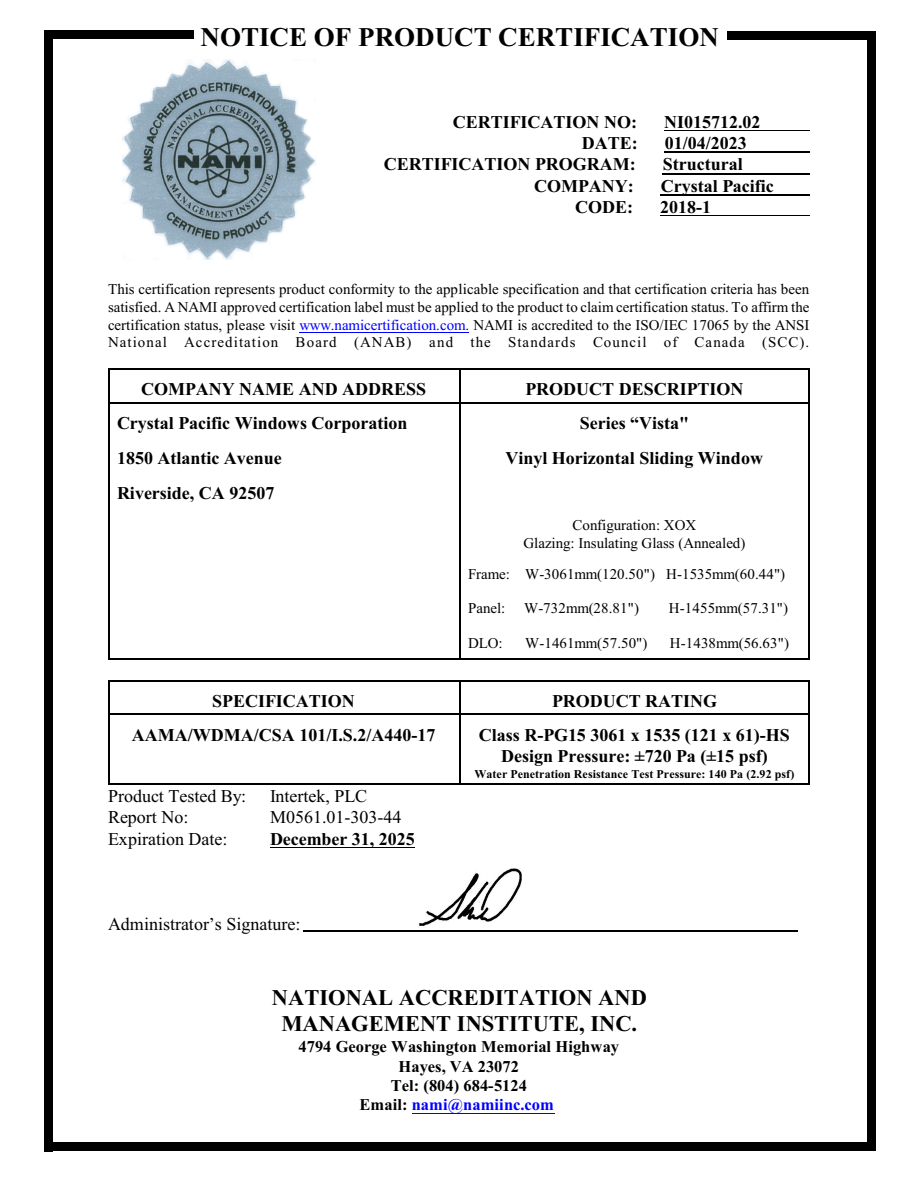
<style>
.page{position:relative;width:918px;height:1188px;background:#fff}
.page>*{position:absolute;margin:0;border:0;box-sizing:border-box;transform-origin:0 0}
.t1{font:700 27px "Times New Roman";color:#000}
.t2{font:700 22.5px/26.2px "Times New Roman";color:#000;text-align:center}
.t3{font:700 18px/21.3px "Times New Roman";color:#000;text-align:center}
.t4{font:18px "Times New Roman";color:#000}
.t5{font:700 16.5px/19.5px "Times New Roman";color:#000;text-align:center}
.t6{font:15px/17.7px "Times New Roman";letter-spacing:.005em;color:#000;text-align:justify}
.t7{font:700 12px "Times New Roman";letter-spacing:.005em;color:#000}
.s1{color:#00f}
</style>
<div class="page">
<hr style="left:108px;top:369px;width:351px;height:1px;background:#000">
<hr style="left:108px;top:370px;width:1px;height:33px;background:#000">
<hr style="left:108px;top:402px;width:351px;height:1px;background:#000">
<hr style="left:809px;top:369px;width:1px;height:34px;background:#000">
<hr style="left:459px;top:369px;width:351px;height:1px;background:#000">
<hr style="left:459px;top:370px;width:1px;height:33px;background:#000">
<hr style="left:459px;top:402px;width:349px;height:1px;background:#000">
<hr style="left:108px;top:403px;width:1px;height:35px;background:#000">
<hr style="left:809px;top:403px;width:1px;height:35px;background:#000">
<hr style="left:459px;top:403px;width:1px;height:35px;background:#000">
<hr style="left:108px;top:438px;width:1px;height:34px;background:#000">
<hr style="left:809px;top:438px;width:1px;height:34px;background:#000">
<hr style="left:459px;top:438px;width:1px;height:34px;background:#000">
<hr style="left:108px;top:472px;width:1px;height:35px;background:#000">
<hr style="left:809px;top:472px;width:1px;height:35px;background:#000">
<hr style="left:459px;top:472px;width:1px;height:35px;background:#000">
<hr style="left:108px;top:507px;width:1px;height:48px;background:#000">
<hr style="left:809px;top:507px;width:1px;height:48px;background:#000">
<hr style="left:459px;top:507px;width:1px;height:48px;background:#000">
<hr style="left:108px;top:556px;width:1px;height:34px;background:#000">
<hr style="left:809px;top:556px;width:1px;height:34px;background:#000">
<hr style="left:459px;top:556px;width:1px;height:34px;background:#000">
<hr style="left:108px;top:590px;width:1px;height:35px;background:#000">
<hr style="left:809px;top:590px;width:1px;height:35px;background:#000">
<hr style="left:459px;top:590px;width:1px;height:35px;background:#000">
<hr style="left:108px;top:658px;width:351px;height:1px;background:#000">
<hr style="left:108px;top:625px;width:1px;height:33px;background:#000">
<hr style="left:809px;top:625px;width:1px;height:34px;background:#000">
<hr style="left:459px;top:658px;width:351px;height:1px;background:#000">
<hr style="left:459px;top:625px;width:1px;height:33px;background:#000">
<hr style="left:108px;top:681px;width:351px;height:1px;background:#000">
<hr style="left:108px;top:682px;width:1px;height:33px;background:#000">
<hr style="left:108px;top:714px;width:351px;height:1px;background:#000">
<hr style="left:809px;top:681px;width:1px;height:34px;background:#000">
<hr style="left:459px;top:681px;width:351px;height:1px;background:#000">
<hr style="left:459px;top:682px;width:1px;height:33px;background:#000">
<hr style="left:459px;top:714px;width:349px;height:1px;background:#000">
<hr style="left:108px;top:784px;width:351px;height:1px;background:#000">
<hr style="left:108px;top:715px;width:1px;height:69px;background:#000">
<hr style="left:809px;top:715px;width:1px;height:70px;background:#000">
<hr style="left:459px;top:784px;width:351px;height:1px;background:#000">
<hr style="left:459px;top:715px;width:1px;height:69px;background:#000">
<hr style="left:664px;top:130px;width:146px;height:1px;background:#000">
<hr style="left:665px;top:152px;width:145px;height:1px;background:#000">
<hr style="left:663px;top:173px;width:147px;height:1px;background:#000">
<hr style="left:661px;top:194px;width:149px;height:1px;background:#000">
<hr style="left:660px;top:215px;width:150px;height:1px;background:#000">
<hr style="left:300px;top:332px;width:169px;height:1px;background:#00f">
<hr style="left:270px;top:847px;width:145px;height:1px;background:#000">
<hr style="left:412px;top:1113px;width:142px;height:1px;background:#00f">
<div style="left:867px;top:32px;width:8px;height:1119px;background:#000"></div>
<div style="left:728px;top:32px;width:147px;height:8px;background:#000"></div>
<div style="left:44px;top:31px;width:9px;height:1120px;background:#000"></div>
<div style="left:44px;top:30px;width:150px;height:9px;background:#000"></div>
<hr style="left:303px;top:930px;width:495px;height:2px;background:#000">
<div style="left:44px;top:1142px;width:831px;height:9px;background:#000"></div>
<img style="left:122px;top:60px;width:194px;height:199px">
<img style="left:419px;top:868px;width:103px;height:58px">
<h1 class="t1" style="left:201px;top:28px;width:520px">NOTICE OF PRODUCT CERTIFICATION</h1>
<p class="t3" style="left:453px;top:113px;width:186px">CERTIFICATION NO:</p>
<p class="t3" style="left:664px;top:113px;width:98px">NI015712.02</p>
<p class="t3" style="left:582px;top:134px;width:57px">DATE:</p>
<p class="t3" style="left:665px;top:134px;width:84px">01/04/2023</p>
<p class="t3" style="left:384px;top:155px;width:254px">CERTIFICATION PROGRAM:</p>
<p class="t3" style="left:663px;top:155px;width:81px">Structural</p>
<p class="t3" style="left:534px;top:177px;width:101px">COMPANY:</p>
<p class="t3" style="left:661px;top:177px;width:115px">Crystal Pacific</p>
<p class="t3" style="left:575px;top:198px;width:59px">CODE:</p>
<p class="t3" style="left:660px;top:198px;width:52px">2018-1</p>
<p class="t6" style="left:108px;top:282px;width:703px">This certification represents product conformity to the applicable specification and that certification criteria has been satisfied. A NAMI approved certification label must be applied to the product to claim certification status. To affirm the certification status, please visit <span class="s1">www.namicertification.com.</span> NAMI is accredited to the ISO/IEC 17065 by the ANSI National Accreditation Board (ANAB) and the Standards Council of Canada (SCC).</p>
<p class="t3" style="left:141px;top:380px;width:287px">COMPANY NAME AND ADDRESS</p>
<p class="t3" style="left:525px;top:380px;width:220px">PRODUCT DESCRIPTION</p>
<p class="t3" style="left:117px;top:415px;width:292px">Crystal Pacific Windows Corporation</p>
<p class="t3" style="left:580px;top:415px;width:111px">Series “Vista"</p>
<p class="t3" style="left:117px;top:449px;width:166px">1850 Atlantic Avenue</p>
<p class="t3" style="left:505px;top:449px;width:259px">Vinyl Horizontal Sliding Window</p>
<p class="t3" style="left:117px;top:484px;width:159px">Riverside, CA 92507</p>
<p class="t6" style="left:523px;top:517px;width:224px;text-align:center">Configuration: XOX<br>Glazing: Insulating Glass (Annealed)</p>
<p class="t6" style="left:468px;top:566px;width:319px">Frame: W-3061mm(120.50") H-1535mm(60.44")</p>
<p class="t6" style="left:468px;top:601px;width:173px">Panel: W-732mm(28.81")</p>
<p class="t6" style="left:669px;top:601px;width:121px">H-1455mm(57.31")</p>
<p class="t6" style="left:468px;top:635px;width:36px">DLO:</p>
<p class="t6" style="left:525px;top:635px;width:124px">W-1461mm(57.50")</p>
<p class="t6" style="left:670px;top:635px;width:121px">H-1438mm(56.63")</p>
<p class="t3" style="left:212px;top:692px;width:144px">SPECIFICATION</p>
<p class="t3" style="left:552px;top:692px;width:167px">PRODUCT RATING</p>
<p class="t3" style="left:132px;top:726px;width:305px">AAMA/WDMA/CSA 101/I.S.2/A440-17</p>
<p class="t3" style="left:479px;top:726px;width:313px">Class R-PG15 3061 x 1535 (121 x 61)-HS<br>Design Pressure: ±720 Pa (±15 psf)</p>
<p class="t7" style="left:475px;top:770px;width:321px">Water Penetration Resistance Test Pressure: 140 Pa (2.92 psf)</p>
<p class="t4" style="left:108px;top:789px;width:140px">Product Tested By:</p>
<p class="t4" style="left:270px;top:789px;width:99px">Intertek, PLC</p>
<p class="t4" style="left:108px;top:811px;width:82px">Report No:</p>
<p class="t4" style="left:270px;top:811px;width:133px">M0561.01-303-44</p>
<p class="t4" style="left:108px;top:832px;width:121px">Expiration Date:</p>
<p class="t3" style="left:270px;top:830px;width:146px">December 31, 2025</p>
<p class="t4" style="left:108px;top:917px;width:194px">Administrator’s Signature:</p>
<h2 class="t2" style="left:272px;top:987px;width:376px">NATIONAL ACCREDITATION AND<br>MANAGEMENT INSTITUTE, INC.</h2>
<p class="t5" style="left:299px;top:1039px;width:322px">4794 George Washington Memorial Highway<br>Hayes, VA 23072<br>Tel: (804) 684-5124<br>Email: <span class="s1">nami@namiinc.com</span></p>
</div>
